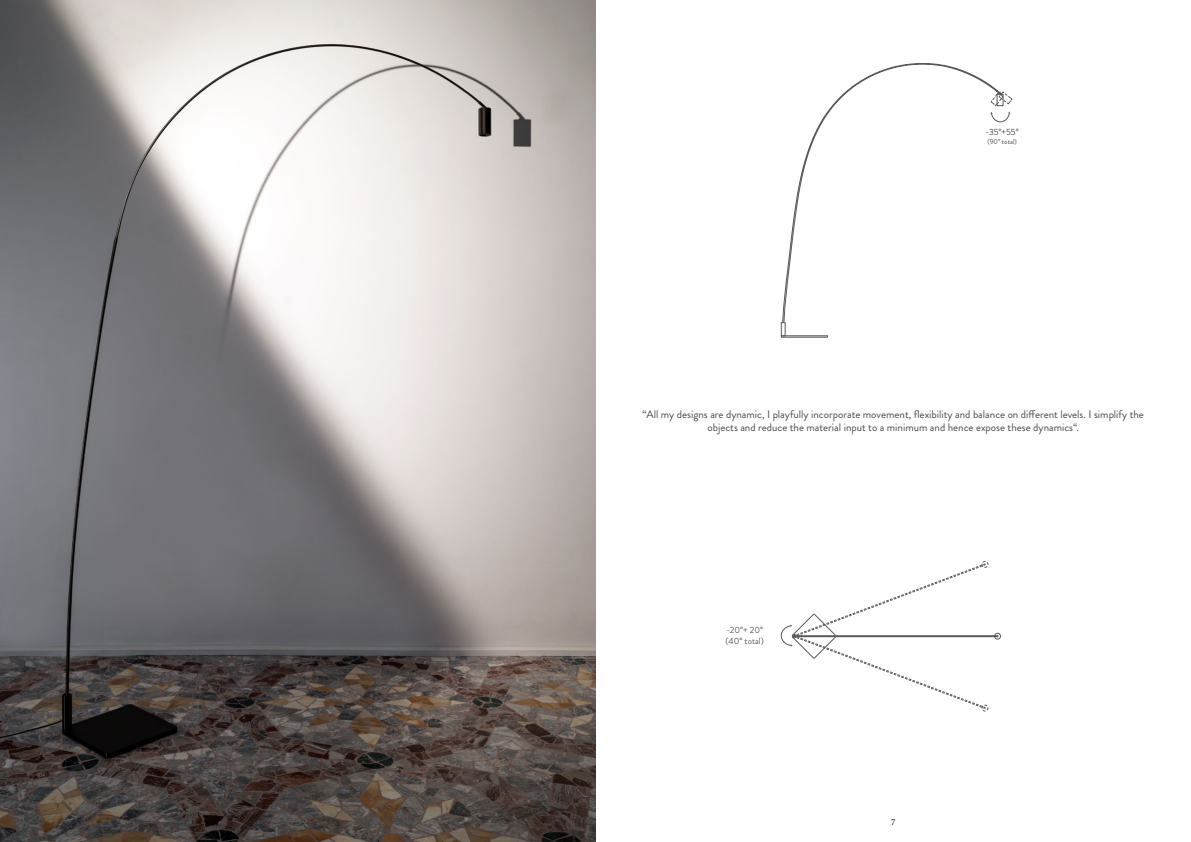
<style>
.page{position:relative;width:1191px;height:842px;background:#fff}
.page>*{position:absolute;margin:0;border:0;box-sizing:border-box;transform-origin:0 0}
.t1{font:11px/13.2px "Brandon Grotesque";color:#4a4a49;text-align:center}
.t2{font:9px/10.8px "Brandon Grotesque";color:#575756}
.t3{font:9px "Brandon Grotesque";color:#4a4a49}
.t4{font:9px "Minion Pro";color:#000}
.t5{font:7px "Brandon Grotesque";color:#4a4a49}
</style>
<div class="page">
<img style="left:0;top:0;width:595px;height:842px">
<svg style="left:1001px;top:112px;width:9px;height:10px"></svg>
<svg style="left:836px;top:63px;width:165px;height:60px"></svg>
<svg style="left:781px;top:101px;width:211px;height:236px"></svg>
<svg style="left:992px;top:92px;width:20px;height:14px"></svg>
<div style="left:997px;top:94px;width:6px;height:12px;border:1px solid #595957"></div>
<svg style="left:781px;top:561px;width:219px;height:150px"></svg>
<p class="t3" style="left:985px;top:126px;width:35px">-35°+55°</p>
<p class="t5" style="left:987px;top:137px;width:31px">(90° total)</p>
<p class="t1" style="left:642px;top:408px;width:503px">“All my designs are dynamic, I playfully incorporate movement, flexibility and balance on different levels. I simplify the objects and reduce the material input to a minimum and hence expose these dynamics“.</p>
<p class="t2" style="left:725px;top:624px;width:40px">-20°+ 20° (40° total)</p>
<p class="t4" style="left:891px;top:816px;width:6px">7</p>
</div>
